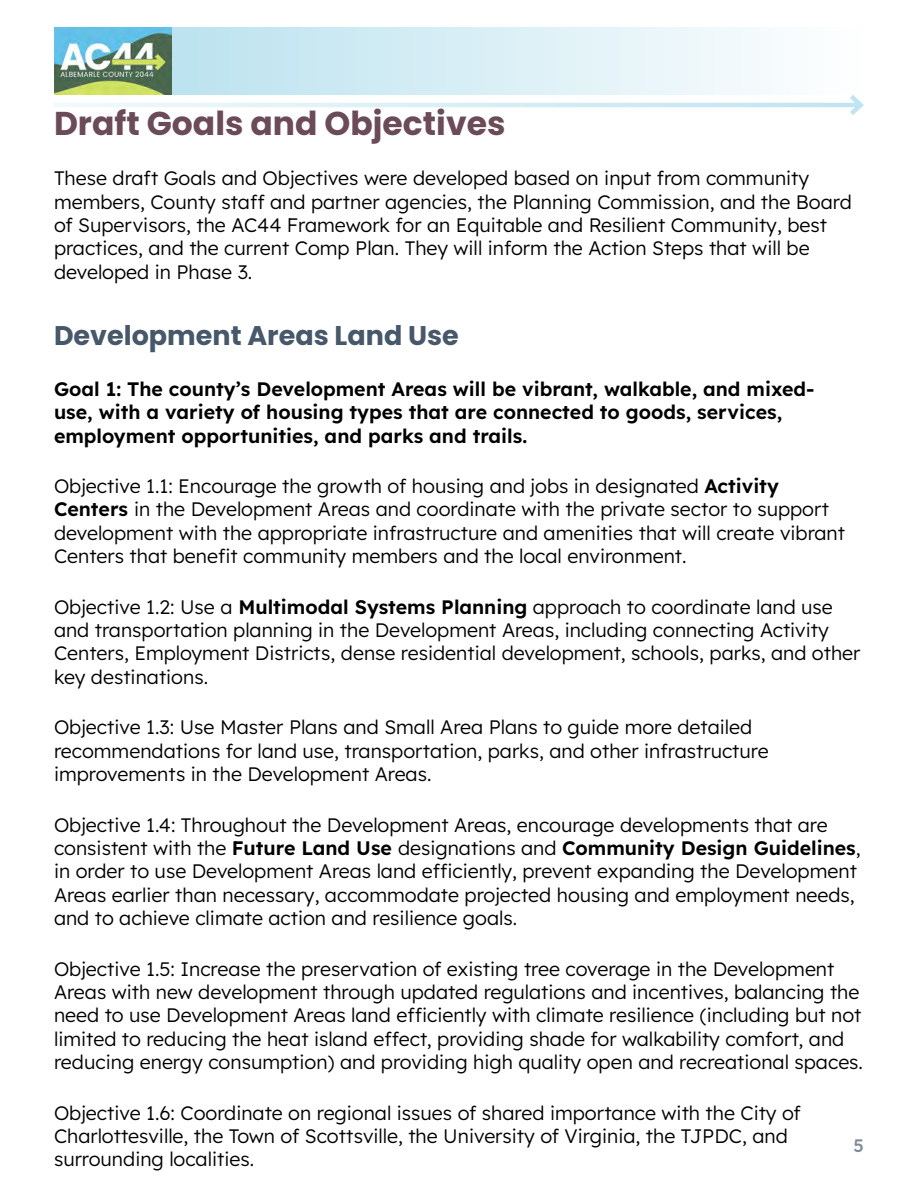
<style>
.page{position:relative;width:918px;height:1188px;background:#fff}
.page>*{position:absolute;margin:0;border:0;box-sizing:border-box;transform-origin:0 0}
.t1{font:700 33px "Poppins";color:#6c4b58}
.t2{font:700 27px "Poppins";color:#47586b}
.t3{font:300 19.5px/23.4px "Lexend Deca";color:#000}
.t4{font:600 19.5px/23.4px "Lexend Deca";color:#000}
.t5{font:500 18px "Lexend Deca";color:#7e8b97}
.s1{font-weight:600}
</style>
<div class="page">
<svg style="left:172px;top:27px;width:588px;height:68px;background:#d7eef5"></svg>
<img style="left:54px;top:27px;width:118px;height:68px">
<svg style="left:54px;top:103px;width:791px;height:4px;background:#d9eef6"></svg>
<svg style="left:845px;top:95px;width:19px;height:20px"></svg>
<h1 class="t1" style="left:54px;top:104px;width:453px">Draft Goals and Objectives</h1>
<p class="t3" style="left:54px;top:165px;width:799px">These draft Goals and Objectives were developed based on input from community members, County staff and partner agencies, the Planning Commission, and the Board of Supervisors, the AC44 Framework for an Equitable and Resilient Community, best practices, and the current Comp Plan. They will inform the Action Steps that will be developed in Phase 3.</p>
<h2 class="t2" style="left:54px;top:320px;width:406px">Development Areas Land Use</h2>
<p class="t4" style="left:54px;top:376px;width:762px">Goal 1: The county’s Development Areas will be vibrant, walkable, and mixed&shy;use, with a variety of housing types that are connected to goods, services, employment opportunities, and parks and trails.</p>
<p class="t3" style="left:54px;top:473px;width:793px">Objective 1.1: Encourage the growth of housing and jobs in designated <span class="s1">Activity Centers</span> in the Development Areas and coordinate with the private sector to support development with the appropriate infrastructure and amenities that will create vibrant Centers that benefit community members and the local environment.</p>
<p class="t3" style="left:54px;top:594px;width:808px">Objective 1.2: Use a <span class="s1">Multimodal Systems Planning</span> approach to coordinate land use and transportation planning in the Development Areas, including connecting Activity Centers, Employment Districts, dense residential development, schools, parks, and other key destinations.</p>
<p class="t3" style="left:54px;top:714px;width:716px">Objective 1.3: Use Master Plans and Small Area Plans to guide more detailed recommendations for land use, transportation, parks, and other infrastructure improvements in the Development Areas.</p>
<p class="t3" style="left:54px;top:812px;width:808px">Objective 1.4: Throughout the Development Areas, encourage developments that are consistent with the <span class="s1">Future Land Use</span> designations and <span class="s1">Community Design Guidelines</span>, in order to use Development Areas land efficiently, prevent expanding the Development Areas earlier than necessary, accommodate projected housing and employment needs, and to achieve climate action and resilience goals.</p>
<p class="t3" style="left:54px;top:956px;width:811px">Objective 1.5: Increase the preservation of existing tree coverage in the Development Areas with new development through updated regulations and incentives, balancing the need to use Development Areas land efficiently with climate resilience (including but not limited to reducing the heat island effect, providing shade for walkability comfort, and reducing energy consumption) and providing high quality open and recreational spaces.</p>
<p class="t3" style="left:54px;top:1100px;width:748px">Objective 1.6: Coordinate on regional issues of shared importance with the City of<br>Charlottesville, the Town of Scottsville, the University of Virginia, the TJPDC, and surrounding localities.</p>
<p class="t5" style="left:854px;top:1133px;width:12px">5</p>
</div>
